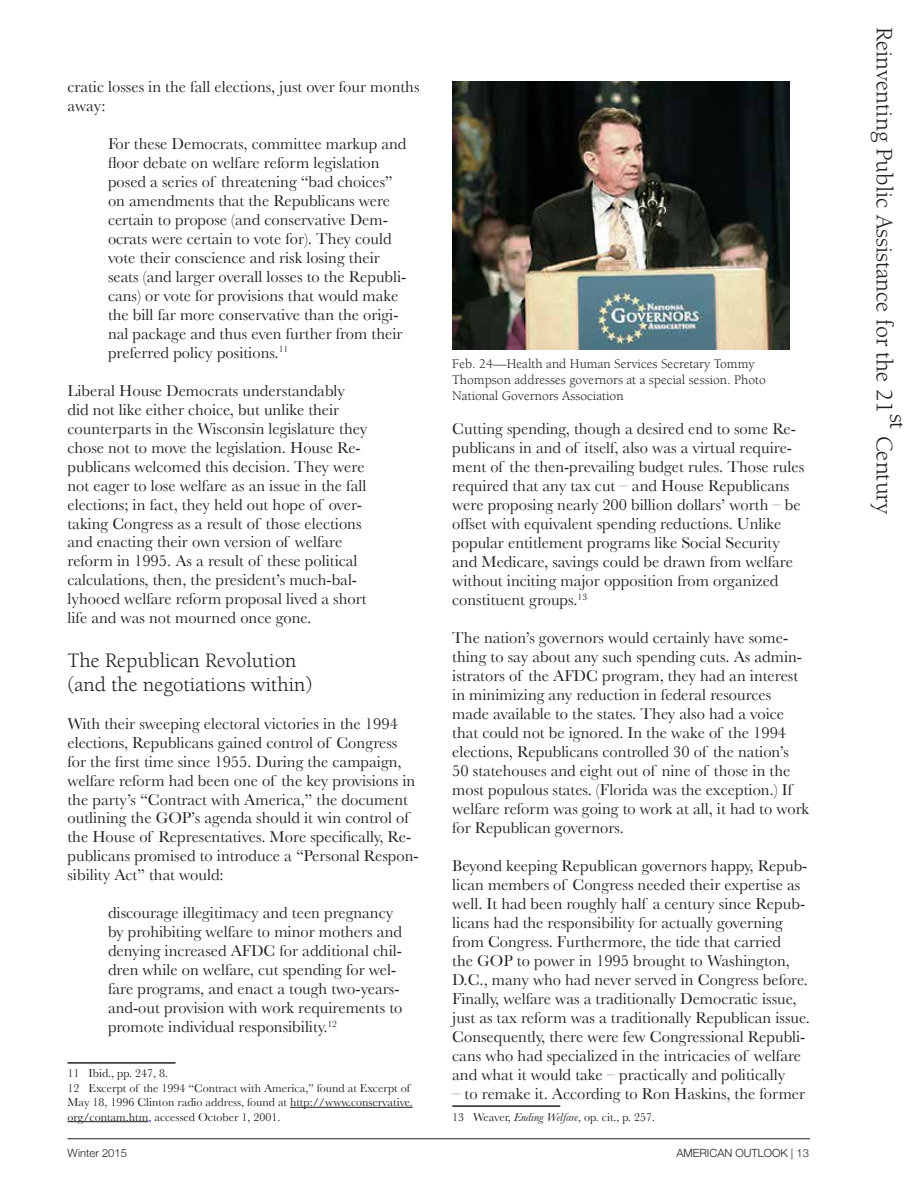
<style>
.page{position:relative;width:918px;height:1188px;background:#fff}
.page>*{position:absolute;margin:0;border:0;box-sizing:border-box;transform-origin:0 0}
.t1{font:24px "Berkeley LT";color:#231f20}
.t2{font:21px/24.2px "Berkeley LT";color:#231f20}
.t3{font:16.5px/18.9px "Baskerville";color:#231f20}
.t4{font:13.5px/16.2px "Berkeley LT";color:#231f20}
.t5{font:12px/14.4px "Baskerville";color:#231f20}
.t6{font:300 11.25px "Helvetica Neue";color:#231f20}
.s1{color:#00f}
.s2{font-style:italic}
</style>
<div class="page">
<hr style="left:68px;top:1138px;width:742px;height:1px;background:#231f20">
<hr style="left:68px;top:1062px;width:108px;height:2px;background:#231f20">
<hr style="left:290px;top:1107px;width:123px;height:1px;background:#231f20">
<hr style="left:68px;top:1121px;width:80px;height:1px;background:#231f20">
<hr style="left:452px;top:1105px;width:108px;height:2px;background:#231f20">
<img style="left:452px;top:81px;width:338px;height:269px">
<p class="t3" style="left:68px;top:77px;width:354px">cratic losses in the fall elections, just over four months away:</p>
<p class="t3" style="left:108px;top:134px;width:300px">For these Democrats, committee markup and floor debate on welfare reform legislation posed a series of threatening “bad choices” on amendments that the Republicans were certain to propose (and conservative Dem&shy;ocrats were certain to vote for). They could vote their conscience and risk losing their seats (and larger overall losses to the Republi&shy;cans) or vote for provisions that would make the bill far more conservative than the origi&shy;nal package and thus even further from their preferred policy positions.<sup>11</sup></p>
<p class="t3" style="left:68px;top:381px;width:301px">Liberal House Democrats understandably did not like either choice, but unlike their counterparts in the Wisconsin legislature they chose not to move the legislation. House Re&shy;publicans welcomed this decision. They were not eager to lose welfare as an issue in the fall elections; in fact, they held out hope of over&shy;taking Congress as a result of those elections and enacting their own version of welfare reform in 1995. As a result of these political calculations, then, the president’s much-bal&shy;lyhooed welfare reform proposal lived a short life and was not mourned once gone.</p>
<p class="t2" style="left:68px;top:648px;width:246px">The Republican Revolution (and the negotiations within)</p>
<p class="t3" style="left:68px;top:714px;width:353px">With their sweeping electoral victories in the 1994 elections, Republicans gained control of Congress for the first time since 1955. During the campaign, welfare reform had been one of the key provisions in the party’s “Contract with America,” the document outlining the GOP’s agenda should it win control of the House of Representatives. More specifically, Re&shy;publicans promised to introduce a “Personal Respon&shy;sibility Act” that would:</p>
<p class="t3" style="left:108px;top:903px;width:296px">discourage illegitimacy and teen pregnancy by prohibiting welfare to minor mothers and denying increased AFDC for additional chil&shy;dren while on welfare, cut spending for wel&shy;fare programs, and enact a tough two-years&shy;and-out provision with work requirements to promote individual responsibility.<sup>12</sup></p>
<p class="t5" style="left:68px;top:1066px;width:347px">11 Ibid., pp. 247, 8.<br>12 Excerpt of the 1994 “Contract with America,” found at Excerpt of May 18, 1996 Clinton radio address, found at http://www.conservative. org/contam.htm<span class="s1">,</span> accessed October 1, 2001.</p>
<p class="t4" style="left:452px;top:356px;width:315px">Feb. 24—Health and Human Services Secretary Tommy<br>Thompson addresses governors at a special session. Photo<br>National Governors Association</p>
<p class="t3" style="left:452px;top:419px;width:353px">Cutting spending, though a desired end to some Re&shy;publicans in and of itself, also was a virtual require&shy;ment of the then-prevailing budget rules. Those rules required that any tax cut – and House Republicans were proposing nearly 200 billion dollars’ worth – be offset with equivalent spending reductions. Unlike popular entitlement programs like Social Security and Medicare, savings could be drawn from welfare without inciting major opposition from organized constituent groups.<sup>13</sup></p>
<p class="t3" style="left:452px;top:628px;width:358px">The nation’s governors would certainly have some&shy;thing to say about any such spending cuts. As admin&shy;istrators of the AFDC program, they had an interest in minimizing any reduction in federal resources made available to the states. They also had a voice that could not be ignored. In the wake of the 1994 elections, Republicans controlled 30 of the nation’s 50 statehouses and eight out of nine of those in the most populous states. (Florida was the exception.) If welfare reform was going to work at all, it had to work for Republican governors.</p>
<p class="t3" style="left:452px;top:856px;width:359px">Beyond keeping Republican governors happy, Repub&shy;lican members of Congress needed their expertise as well. It had been roughly half a century since Repub&shy;licans had the responsibility for actually governing from Congress. Furthermore, the tide that carried<br>the GOP to power in 1995 brought to Washington, D.C., many who had never served in Congress before.<br>Finally, welfare was a traditionally Democratic issue, just as tax reform was a traditionally Republican issue.<br>Consequently, there were few Congressional Republi&shy;cans who had specialized in the intricacies of welfare and what it would take – practically and politically</p>
<p class="t3" style="left:452px;top:1084px;width:354px">– to remake it. According to Ron Haskins, the former</p>
<p class="t5" style="left:452px;top:1109px;width:205px">13 Weaver, <span class="s2">Ending Welfare</span>, op. cit., p. 257.</p>
<p class="t6" style="left:68px;top:1146px;width:61px">Winter 2015</p>
<p class="t6" style="left:676px;top:1146px;width:134px">AMERICAN OUTLOOK | 13</p>
<h1 class="t1" style="left:897px;top:27px;width:388px;rotate:90deg">Reinventing Public Assistance for the 21</h1>
<h1 class="t1" style="left:911px;top:414px;width:17px;rotate:90deg">st</h1>
<h1 class="t1" style="left:897px;top:436px;width:80px;rotate:90deg">Century</h1>
</div>
